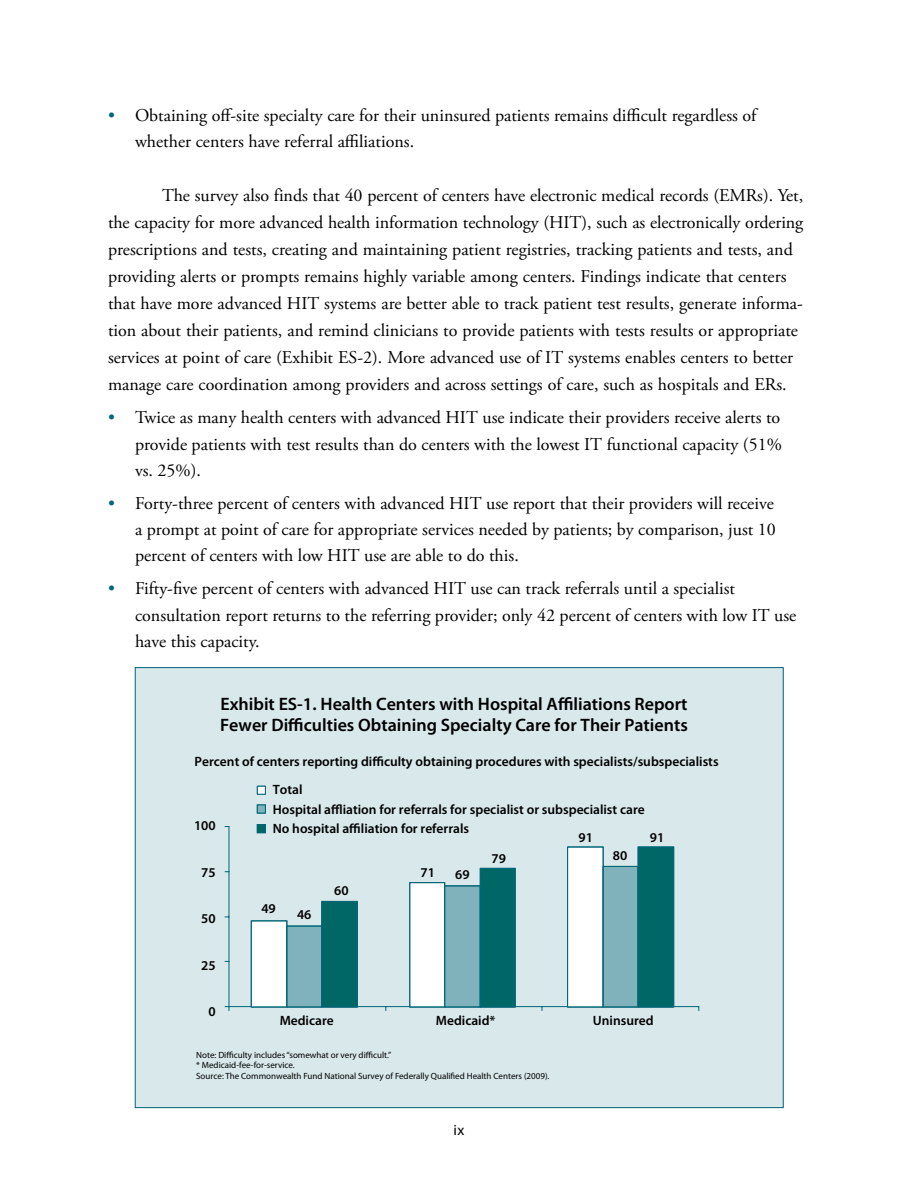
<style>
.page{position:relative;width:918px;height:1188px;background:#fff}
.page>*{position:absolute;margin:0;border:0;box-sizing:border-box;transform-origin:0 0}
.BT_2_-_Garamond{font:18px/27px "Adobe Garamond Pro";color:#000}
.BT-Garamond_Bullet{font:18px/26.2px "Adobe Garamond Pro";color:#000}
.t1{font:600 18px/21.6px "Myriad Pro";color:#000}
.t2{font:15px "Myriad Pro";color:#000}
.t3{font:600 13.5px/19.2px "Myriad Pro";color:#000}
.t4{font:9px/10.8px "Myriad Pro";color:#000}
.s1{color:#006678}
</style>
<div class="page">
<div style="left:135px;top:667px;width:649px;height:441px;background:#d9e8eb"></div>
<div style="left:257px;top:786px;width:9px;height:9px;background:#fff;border:1px solid #006678"></div>
<div style="left:257px;top:805px;width:9px;height:8px;background:#7fb2bb;border:1px solid #006678"></div>
<div style="left:257px;top:824px;width:9px;height:9px;background:#066;border:1px solid #006678"></div>
<hr style="left:229px;top:827px;width:1px;height:180px;background:#006678">
<hr style="left:229px;top:1006px;width:470px;height:1px;background:#006678">
<svg style="left:225px;top:1006px;width:5px;height:5px"></svg>
<div style="left:251px;top:920px;width:36px;height:87px;background:#fff"></div>
<div style="left:251px;top:920px;width:36px;height:87px;border:1px solid #006678"></div>
<div style="left:409px;top:882px;width:36px;height:125px;background:#fff"></div>
<div style="left:409px;top:882px;width:36px;height:125px;border:1px solid #006678"></div>
<div style="left:567px;top:847px;width:37px;height:160px;background:#fff"></div>
<div style="left:567px;top:847px;width:37px;height:160px;border:1px solid #006678"></div>
<div style="left:286px;top:926px;width:36px;height:81px;background:#7fb2bb"></div>
<div style="left:286px;top:926px;width:36px;height:81px;border:1px solid #006678"></div>
<div style="left:444px;top:885px;width:37px;height:122px;background:#7fb2bb"></div>
<div style="left:444px;top:885px;width:37px;height:122px;border:1px solid #006678"></div>
<div style="left:603px;top:866px;width:35px;height:141px;background:#7fb2bb"></div>
<div style="left:603px;top:866px;width:35px;height:141px;border:1px solid #006678"></div>
<div style="left:321px;top:901px;width:37px;height:106px;background:#066"></div>
<div style="left:321px;top:901px;width:37px;height:106px;border:1px solid #006678"></div>
<div style="left:480px;top:868px;width:36px;height:139px;background:#066"></div>
<div style="left:480px;top:868px;width:36px;height:139px;border:1px solid #006678"></div>
<div style="left:638px;top:847px;width:36px;height:160px;background:#066"></div>
<div style="left:638px;top:847px;width:36px;height:160px;border:1px solid #006678"></div>
<p class="BT-Garamond_Bullet" style="left:135px;top:103px;width:623px;text-indent:-27px"><span class="s1">•</span> Obtaining off-site specialty care for their uninsured patients remains difficult regardless of whether centers have referral affiliations.</p>
<p class="BT_2_-_Garamond" style="left:108px;top:183px;width:697px;text-indent:54px">The survey also finds that 40 percent of centers have electronic medical records (EMRs). Yet, the capacity for more advanced health information technology (HIT), such as electronically ordering prescriptions and tests, creating and maintaining patient registries, tracking patients and tests, and providing alerts or prompts remains highly variable among centers. Findings indicate that centers that have more advanced HIT systems are better able to track patient test results, generate informa&shy;tion about their patients, and remind clinicians to provide patients with tests results or appropriate services at point of care (Exhibit ES-2). More advanced use of IT systems enables centers to better manage care coordination among providers and across settings of care, such as hospitals and ERs.</p>
<p class="BT-Garamond_Bullet" style="left:135px;top:405px;width:648px;text-align:justify;text-indent:-27px"><span class="s1">•</span> Twice as many health centers with advanced HIT use indicate their providers receive alerts to provide patients with test results than do centers with the lowest IT functional capacity (51% vs. 25%).</p>
<p class="BT-Garamond_Bullet" style="left:135px;top:491px;width:642px;text-align:justify;text-indent:-27px"><span class="s1">•</span> Forty-three percent of centers with advanced HIT use report that their providers will receive a prompt at point of care for appropriate services needed by patients; by comparison, just 10 percent of centers with low HIT use are able to do this.</p>
<p class="BT-Garamond_Bullet" style="left:135px;top:576px;width:663px;text-indent:-27px"><span class="s1">•</span> Fifty-five percent of centers with advanced HIT use can track referrals until a specialist consultation report returns to the referring provider; only 42 percent of centers with low IT use have this capacity.</p>
<p class="t1" style="left:220px;top:692px;width:469px">Exhibit ES-1. Health Centers with Hospital Affiliations Report<br>Fewer Difficulties Obtaining Specialty Care for Their Patients</p>
<p class="t3" style="left:195px;top:752px;width:526px">Percent of centers reporting difficulty obtaining procedures with specialists/subspecialists</p>
<p class="t3" style="left:273px;top:780px;width:374px">Total<br>Hospital affliation for referrals for specialist or subspecialist care</p>
<p class="t3" style="left:194px;top:816px;width:23px">100</p>
<p class="t3" style="left:273px;top:818px;width:198px">No hospital affiliation for referrals</p>
<p class="t3" style="left:201px;top:862px;width:16px">75</p>
<p class="t3" style="left:201px;top:909px;width:16px">50</p>
<p class="t3" style="left:201px;top:955px;width:16px">25</p>
<p class="t3" style="left:209px;top:1002px;width:9px">0</p>
<p class="t3" style="left:280px;top:1011px;width:56px">Medicare</p>
<p class="t3" style="left:436px;top:1011px;width:61px">Medicaid*</p>
<p class="t3" style="left:593px;top:1011px;width:62px">Uninsured</p>
<p class="t3" style="left:579px;top:828px;width:16px">91</p>
<p class="t3" style="left:650px;top:828px;width:16px">91</p>
<p class="t3" style="left:613px;top:846px;width:16px">80</p>
<p class="t3" style="left:492px;top:848px;width:16px">79</p>
<p class="t3" style="left:421px;top:863px;width:16px">71</p>
<p class="t3" style="left:455px;top:864px;width:16px">69</p>
<p class="t3" style="left:334px;top:881px;width:16px">60</p>
<p class="t3" style="left:261px;top:899px;width:16px">49</p>
<p class="t3" style="left:297px;top:905px;width:16px">46</p>
<p class="t4" style="left:196px;top:1049px;width:355px">Note: Difficulty includes “somewhat or very difficult.”<br>* Medicaid-fee-for-service.<br>Source: The Commonwealth Fund National Survey of Federally Qualified Health Centers (2009).</p>
<p class="t2" style="left:453px;top:1122px;width:13px">ix</p>
</div>
